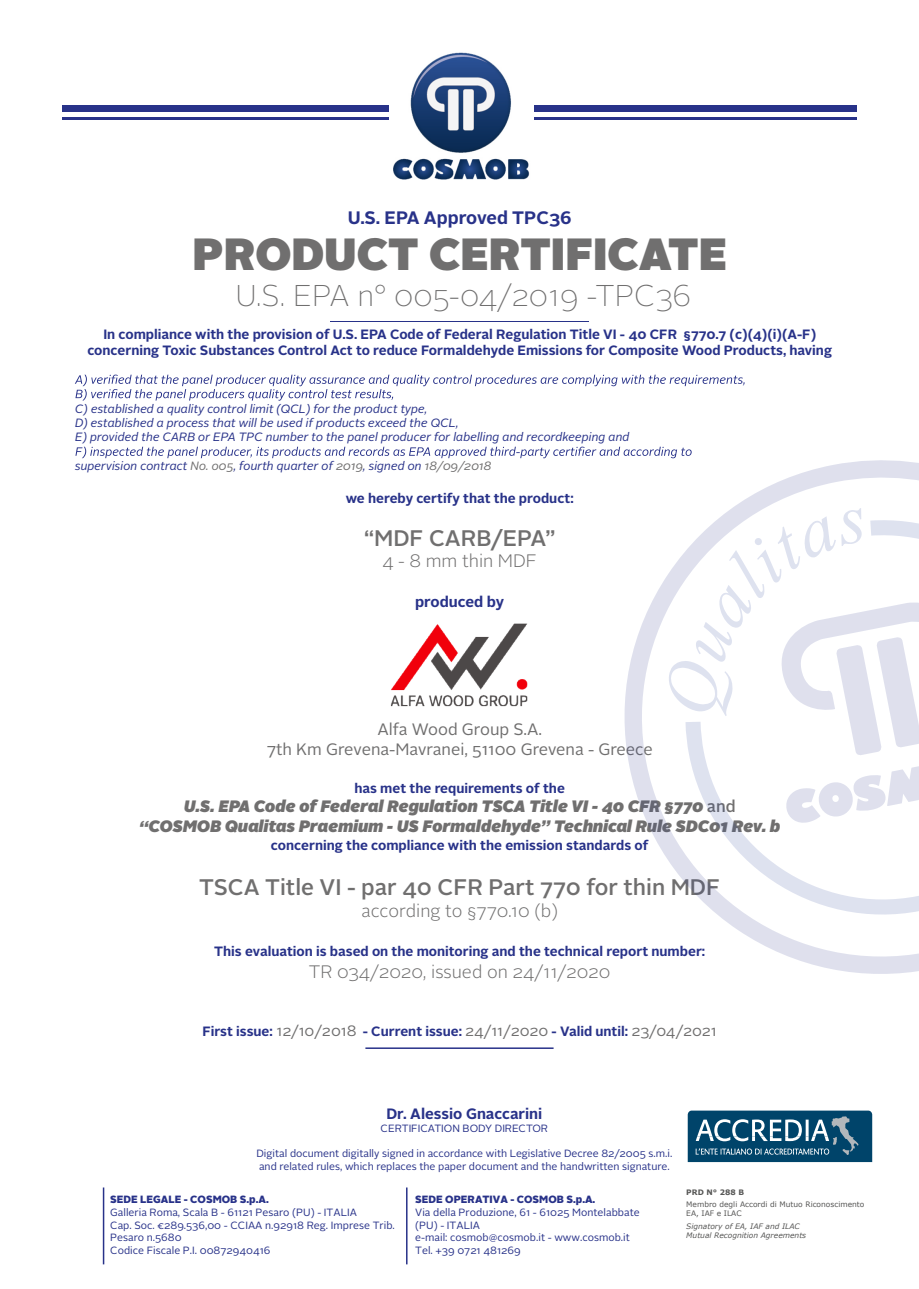
<style>
.page{position:relative;width:919px;height:1289px;background:#fff}
.page>*{position:absolute;margin:0;border:0;box-sizing:border-box;transform-origin:0 0}
.t1{font:900 45px "Alright Sans";color:#706f6f}
.t2{font:100 30px "Alright Sans";color:#706f6f}
.t3{font:500 22.5px "Alright Sans";color:#706f6f}
.t4{font:300 18px "Alright Sans";color:#706f6f}
.t5{font:700 18px "Alright Sans";color:#283289}
.t6{font:italic 900 16.5px/19.8px "Alright Sans";color:#706f6f;text-align:center}
.t7{font:16.5px/19.8px "Alright Sans";color:#706f6f;text-align:center}
.t8{font:700 15px "Alright Sans";color:#283289}
.t9{font:700 13.5px/16.2px "Alright Sans";color:#283289;text-align:center}
.t10{font:italic 12px/14.4px "Alright Sans";color:#283289}
.t11{font:10.5px/12.6px "Alright Sans";color:#283289}
.t12{font:900 10.5px "Alright Sans";color:#283289}
.t13{font:italic 7.5px/9px "Verdana";color:#575756}
.t14{font:7.5px/9px "Verdana";color:#575756}
.t15{font:700 7.5px "Verdana";color:#575756}
.s1{color:#706f6f}
.s2{font-weight:500;font-style:normal}
.s3{font-weight:400;font-size:15px;color:#706f6f}
</style>
<div class="page">
<hr style="left:330px;top:321px;width:258px;height:1px;background:#283289">
<svg style="left:75px;top:374px;width:669px;height:26px"></svg>
<svg style="left:75px;top:446px;width:616px;height:12px"></svg>
<hr style="left:103px;top:1187px;width:1px;height:77px;background:#283289">
<div style="left:62px;top:105px;width:794px;height:7px;background:#283289"></div>
<hr style="left:62px;top:117px;width:794px;height:2px;background:#283289">
<svg style="left:624px;top:460px;width:294px;height:513px"></svg>
<svg style="left:668px;top:508px;width:250px;height:248px"></svg>
<svg style="left:687px;top:1110px;width:185px;height:51px;background:#2e6584"></svg>
<hr style="left:365px;top:1047px;width:188px;height:1px;background:#283289">
<img style="left:389px;top:52px;width:144px;height:128px">
<hr style="left:406px;top:1187px;width:1px;height:77px;background:#283289">
<img style="left:390px;top:623px;width:138px;height:84px">
<h3 class="t5" style="left:348px;top:205px;width:225px">U.S. EPA Approved TPC36</h3>
<h1 class="t1" style="left:192px;top:222px;width:536px">PRODUCT CERTIFICATE</h1>
<h2 class="t2" style="left:235px;top:275px;width:457px">U.S. EPA n° 005-04/2019 -TPC36</h2>
<p class="t9" style="left:87px;top:326px;width:746px">In compliance with the provision of U.S. EPA Code of Federal Regulation Title VI - 40 CFR §770.7 (c)(4)(i)(A-F) concerning Toxic Substances Control Act to reduce Formaldehyde Emissions for Composite Wood Products, having</p>
<p class="t10" style="left:75px;top:401px;width:556px">C) established a quality control limit (QCL) for the product type,<br>D) established a process that will be used if products exceed the QCL,<br>E) provided the CARB or EPA TPC number to the panel producer for labelling and recordkeeping and</p>
<p class="t10" style="left:75px;top:459px;width:418px">supervision contract <span class="s1">No. o05</span>, fourth quarter of <span class="s1">2019</span>, signed on <span class="s1">18/09/2018</span></p>
<p class="t9" style="left:346px;top:490px;width:229px">we hereby certify that the product:</p>
<h3 class="t3" style="left:364px;top:522px;width:193px">“MDF CARB/EPA”</h3>
<h3 class="t4" style="left:382px;top:549px;width:156px">4 - 8 mm thin MDF</h3>
<p class="t8" style="left:415px;top:591px;width:91px">produced by</p>
<p class="t7" style="left:267px;top:719px;width:387px">Alfa Wood Group S.A.<br>7th Km Grevena-Mavranei, 51100 Grevena - Greece</p>
<p class="t9" style="left:354px;top:779px;width:212px">has met the requirements of the</p>
<p class="t6" style="left:139px;top:796px;width:642px">U.S. EPA Code of Federal Regulation TSCA Title VI - 40 CFR §770 <span class="s2">and<br></span>“COSMOB Qualitas Praemium - US Formaldehyde” Technical Rule SDC01 Rev. b</p>
<p class="t9" style="left:271px;top:837px;width:379px">concerning the compliance with the emission standards of</p>
<h3 class="t3" style="left:199px;top:871px;width:522px">TSCA Title VI - par 40 CFR Part 770 for thin MDF</h3>
<h3 class="t4" style="left:361px;top:898px;width:198px">according to §770.10 (b)</h3>
<p class="t9" style="left:214px;top:943px;width:492px">This evaluation is based on the monitoring and the technical report number:</p>
<h3 class="t4" style="left:309px;top:959px;width:303px">TR 034/2020, issued on 24/11/2020</h3>
<p class="t9" style="left:202px;top:1022px;width:516px">First issue: <span class="s3">12/10/2018</span> - Current issue: <span class="s3">24/11/2020</span> - Valid until: <span class="s3">23/04/2021</span></p>
<p class="t8" style="left:386px;top:1103px;width:157px">Dr. Alessio Gnaccarini</p>
<p class="t11" style="left:380px;top:1122px;width:169px">CERTIFICATION BODY DIRECTOR</p>
<p class="t11" style="left:256px;top:1147px;width:417px">Digital document digitally signed in accordance with Legislative Decree 82/2005 s.m.i. and related rules, which replaces the paper document and the handwritten signature.</p>
<p class="t12" style="left:110px;top:1191px;width:160px">SEDE LEGALE - COSMOB S.p.A.</p>
<p class="t11" style="left:110px;top:1206px;width:286px">Galleria Roma, Scala B - 61121 Pesaro (PU) - ITALIA<br>Cap. Soc. €289.536,00 - CCIAA n.92918 Reg. Imprese Trib.<br>Pesaro n.5680<br>Codice Fiscale P.I. 00872940416</p>
<p class="t12" style="left:415px;top:1191px;width:182px">SEDE OPERATIVA - COSMOB S.p.A.</p>
<p class="t11" style="left:415px;top:1206px;width:226px">Via della Produzione, 61 - 61025 Montelabbate (PU) - ITALIA<br>e-mail: cosmob@cosmob.it - www.cosmob.it<br>Tel. +39 0721 481269</p>
<p class="t15" style="left:686px;top:1186px;width:59px">PRD N° 288 B</p>
<p class="t14" style="left:686px;top:1200px;width:180px">Membro degli Accordi di Mutuo Riconoscimento<br>EA, IAF e ILAC</p>
<p class="t13" style="left:686px;top:1221px;width:121px">Signatory of EA, IAF and ILAC<br>Mutual Recognition Agreements</p>
</div>
